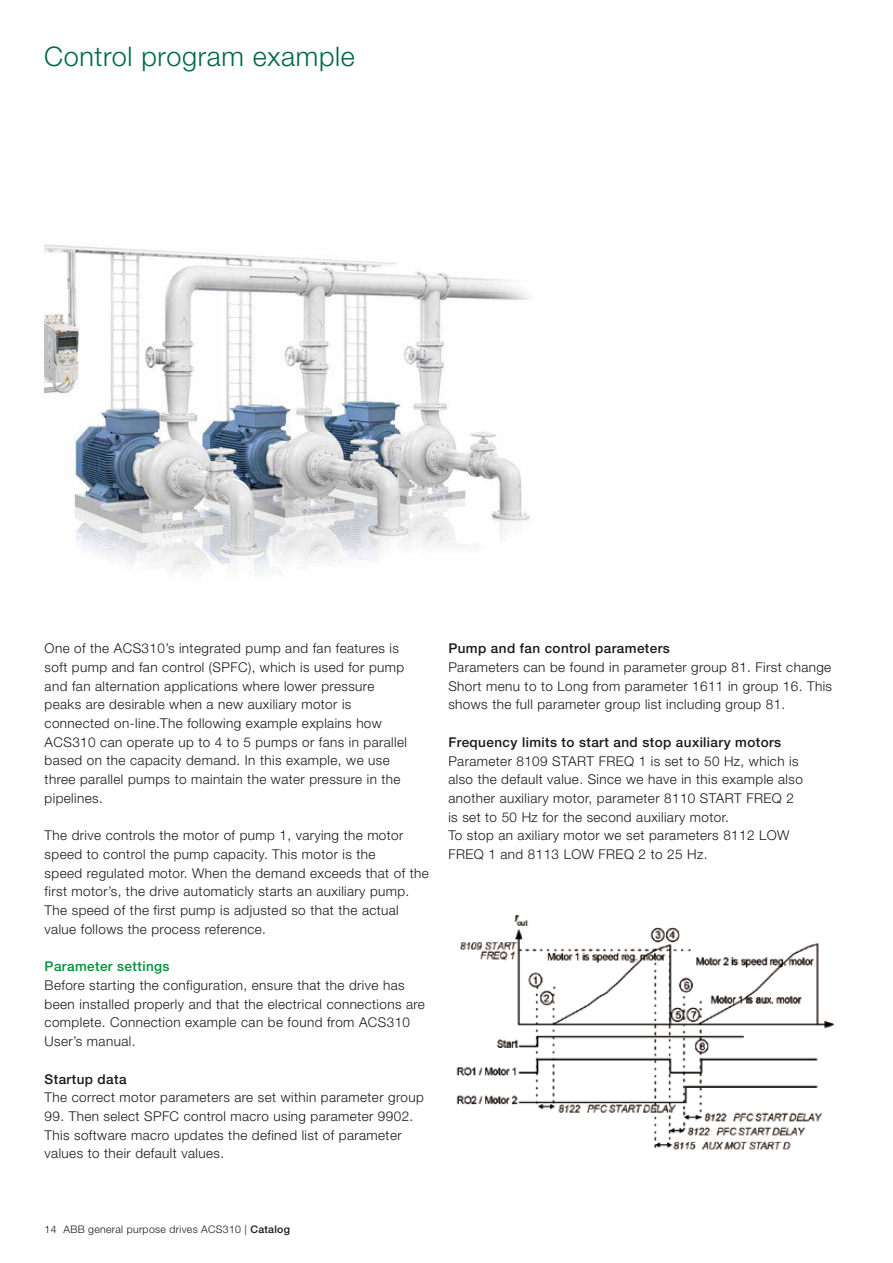
<style>
.page{position:relative;width:893px;height:1263px;background:#fff}
.page>*{position:absolute;margin:0;border:0;box-sizing:border-box;transform-origin:0 0}
.t1{font:300 27px "Helvetica Neue";letter-spacing:.025em;color:#006943}
.t2{font:300 13.5px/18.8px "Helvetica Neue";letter-spacing:.03em;color:#1a171c}
.t3{font:500 13.5px "Helvetica Neue";letter-spacing:.03em;color:#1a171c}
.t4{font:500 13.5px "Helvetica Neue";letter-spacing:.03em;color:#009037}
.t5{font:300 10.5px "Helvetica Neue";letter-spacing:.03em;color:#1a171c}
.s1{font-weight:500}
</style>
<div class="page">
<img style="left:44px;top:244px;width:487px;height:331px">
<img style="left:456px;top:915px;width:377px;height:235px">
<h1 class="t1" style="left:44px;top:40px;width:312px">Control program example</h1>
<p class="t2" style="left:45px;top:639px;width:364px">One of the ACS310’s integrated pump and fan features is soft pump and fan control (SPFC), which is used for pump and fan alternation applications where lower pressure peaks are desirable when a new auxiliary motor is connected on-line.The following example explains how ACS310 can operate up to 4 to 5 pumps or fans in parallel based on the capacity demand. In this example, we use three parallel pumps to maintain the water pressure in the pipelines.</p>
<p class="t2" style="left:45px;top:826px;width:386px">The drive controls the motor of pump 1, varying the motor speed to control the pump capacity. This motor is the<br>speed regulated motor. When the demand exceeds that of the first motor’s, the drive automaticly starts an auxiliary pump.<br>The speed of the first pump is adjusted so that the actual value follows the process reference.</p>
<p class="t4" style="left:45px;top:958px;width:126px">Parameter settings</p>
<p class="t2" style="left:45px;top:975px;width:382px">Before starting the configuration, ensure that the drive has been installed properly and that the electrical connections are complete. Connection example can be found from ACS310<br>User’s manual.</p>
<p class="t3" style="left:45px;top:1071px;width:83px">Startup data</p>
<p class="t2" style="left:45px;top:1088px;width:381px">The correct motor parameters are set within parameter group</p>
<p class="t2" style="left:45px;top:1106px;width:370px">99. Then select SPFC control macro using parameter 9902.<br>This software macro updates the defined list of parameter values to their default values.</p>
<p class="t3" style="left:448px;top:640px;width:223px">Pump and fan control parameters</p>
<p class="t2" style="left:448px;top:657px;width:385px;text-align:justify">Parameters can be found in parameter group 81. First change Short menu to to Long from parameter 1611 in group 16. This shows the full parameter group list including group 81.</p>
<p class="t3" style="left:448px;top:734px;width:334px">Frequency limits to start and stop auxiliary motors</p>
<p class="t2" style="left:448px;top:751px;width:356px">Parameter 8109 START FREQ 1 is set to 50 Hz, which is also the default value. Since we have in this example also another auxiliary motor, parameter 8110 START FREQ 2 is set to 50 Hz for the second auxiliary motor.<br>To stop an axiliary motor we set parameters 8112 LOW FREQ 1 and 8113 LOW FREQ 2 to 25 Hz.</p>
<p class="t5" style="left:45px;top:1223px;width:247px">14 ABB general purpose drives ACS310 | <span class="s1">Catalog</span></p>
</div>
